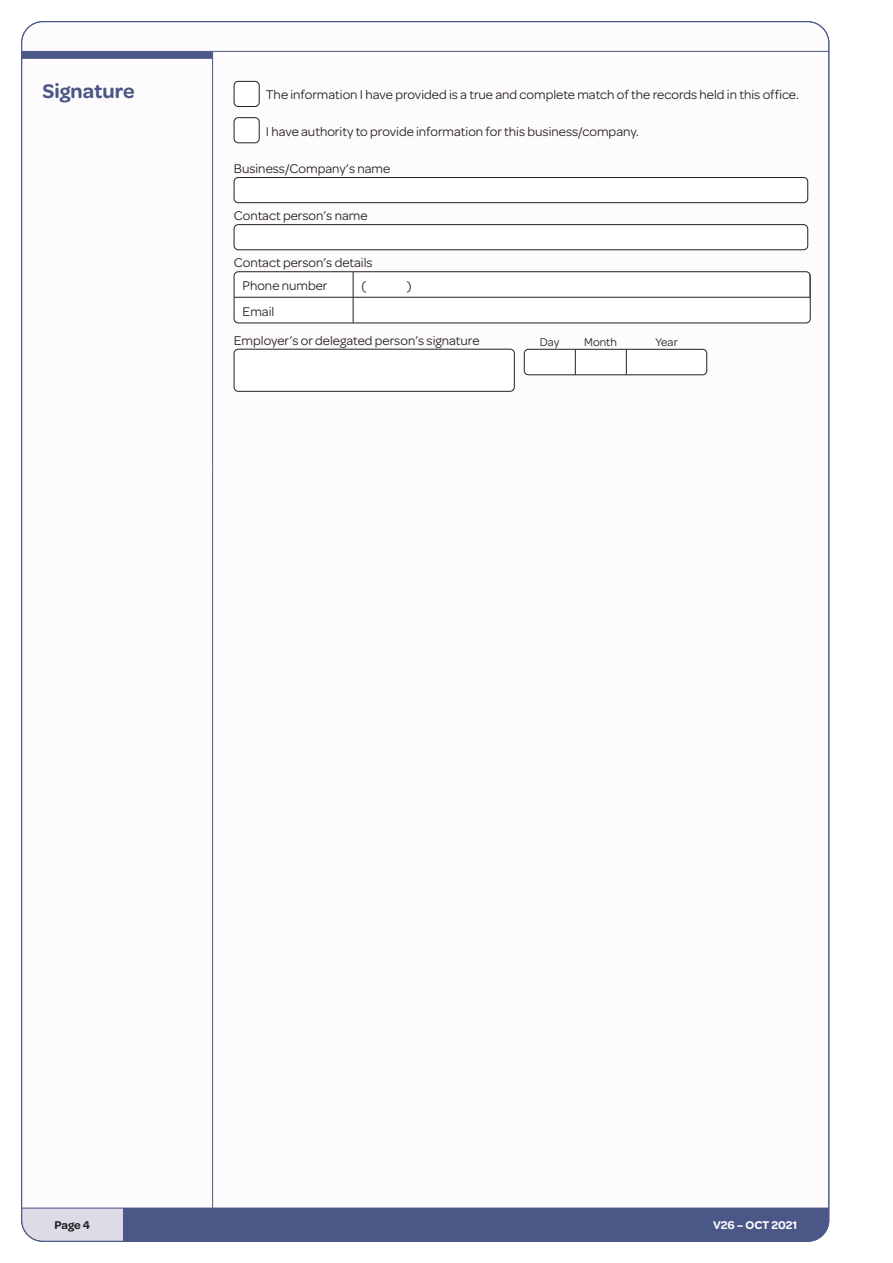
<style>
.page{position:relative;width:893px;height:1263px;background:#fff}
.page>*{position:absolute;margin:0;border:0;box-sizing:border-box;transform-origin:0 0}
.Head_3{font:600 21px "Omnes";color:#4b5786}
.Normal_text_9pt{font:13.5px "Omnes";color:#231f20}
.Day_Month_Year{font:12px "Omnes";color:#231f20}
.t1{font:600 12px "Omnes";color:#fff}
.t2{font:600 12px "Omnes";color:#231f20}
</style>
<div class="page">
<div style="left:22px;top:22px;width:807px;height:1219px;background:#fefbfd;border-radius:21px"></div>
<svg style="left:23px;top:1208px;width:806px;height:32px;background:#5c6791"></svg>
<hr style="left:213px;top:51px;width:616px;height:1px;background:#4b5786">
<hr style="left:212px;top:52px;width:1px;height:419px;background:#4b5786">
<hr style="left:212px;top:471px;width:1px;height:737px;background:#4b5786">
<div style="left:21px;top:51px;width:192px;height:8px;background:#4b5786"></div>
<div style="left:234px;top:81px;width:25px;height:25px;background:#fff;border-radius:4px"></div>
<div style="left:234px;top:81px;width:25px;height:26px;border:1px solid #231f20;border-radius:4px"></div>
<div style="left:234px;top:118px;width:25px;height:25px;background:#fff;border-radius:4px"></div>
<div style="left:234px;top:117px;width:25px;height:26px;border:1px solid #231f20;border-radius:4px"></div>
<div style="left:234px;top:178px;width:574px;height:25px;background:#fff;border-radius:4px"></div>
<div style="left:234px;top:177px;width:574px;height:26px;border:1px solid #231f20;border-radius:4px"></div>
<div style="left:234px;top:225px;width:574px;height:25px;background:#fff;border-radius:4px"></div>
<div style="left:234px;top:224px;width:574px;height:26px;border:1px solid #231f20;border-radius:4px"></div>
<div style="left:234px;top:272px;width:576px;height:51px;background:#fff;border-radius:4px"></div>
<hr style="left:234px;top:297px;width:119px;height:1px;background:#231f20">
<hr style="left:353px;top:297px;width:457px;height:1px;background:#231f20">
<svg style="left:353px;top:274px;width:1px;height:47px"></svg>
<svg style="left:810px;top:273px;width:1px;height:24px"></svg>
<div style="left:234px;top:272px;width:576px;height:51px;border:1px solid #231f20;border-radius:4px"></div>
<svg style="left:524px;top:349px;width:183px;height:26px"></svg>
<div style="left:524px;top:349px;width:183px;height:26px;border:1px solid #231f20;border-radius:4px"></div>
<div style="left:234px;top:349px;width:280px;height:42px;background:#fff;border-radius:4px"></div>
<div style="left:234px;top:349px;width:280px;height:42px;border:1px solid #231f20;border-radius:4px"></div>
<p class="Head_3" style="left:43px;top:76px;width:94px">Signature</p>
<p class="Normal_text_9pt" style="left:266px;top:86px;width:533px">The information I have provided is a true and complete match of the records held in this office.</p>
<p class="Normal_text_9pt" style="left:266px;top:122px;width:373px">I have authority to provide information for this business/company.</p>
<p class="Normal_text_9pt" style="left:234px;top:159px;width:158px">Business/Company’s name</p>
<p class="Normal_text_9pt" style="left:234px;top:207px;width:135px">Contact person’s name</p>
<p class="Normal_text_9pt" style="left:234px;top:254px;width:140px">Contact person’s details</p>
<p class="Normal_text_9pt" style="left:243px;top:276px;width:86px">Phone number</p>
<p class="Normal_text_9pt" style="left:362px;top:276px;width:6px">(</p>
<p class="Normal_text_9pt" style="left:407px;top:276px;width:6px">)</p>
<p class="Normal_text_9pt" style="left:243px;top:302px;width:33px">Email</p>
<p class="Normal_text_9pt" style="left:234px;top:331px;width:247px">Employer’s or delegated person’s signature</p>
<p class="Day_Month_Year" style="left:540px;top:334px;width:21px">Day</p>
<p class="Day_Month_Year" style="left:584px;top:334px;width:34px">Month</p>
<p class="Day_Month_Year" style="left:655px;top:334px;width:24px">Year</p>
<p class="t2" style="left:55px;top:1216px;width:37px">Page 4</p>
<p class="t1" style="left:713px;top:1216px;width:86px">V26 – OCT 2021</p>
</div>
